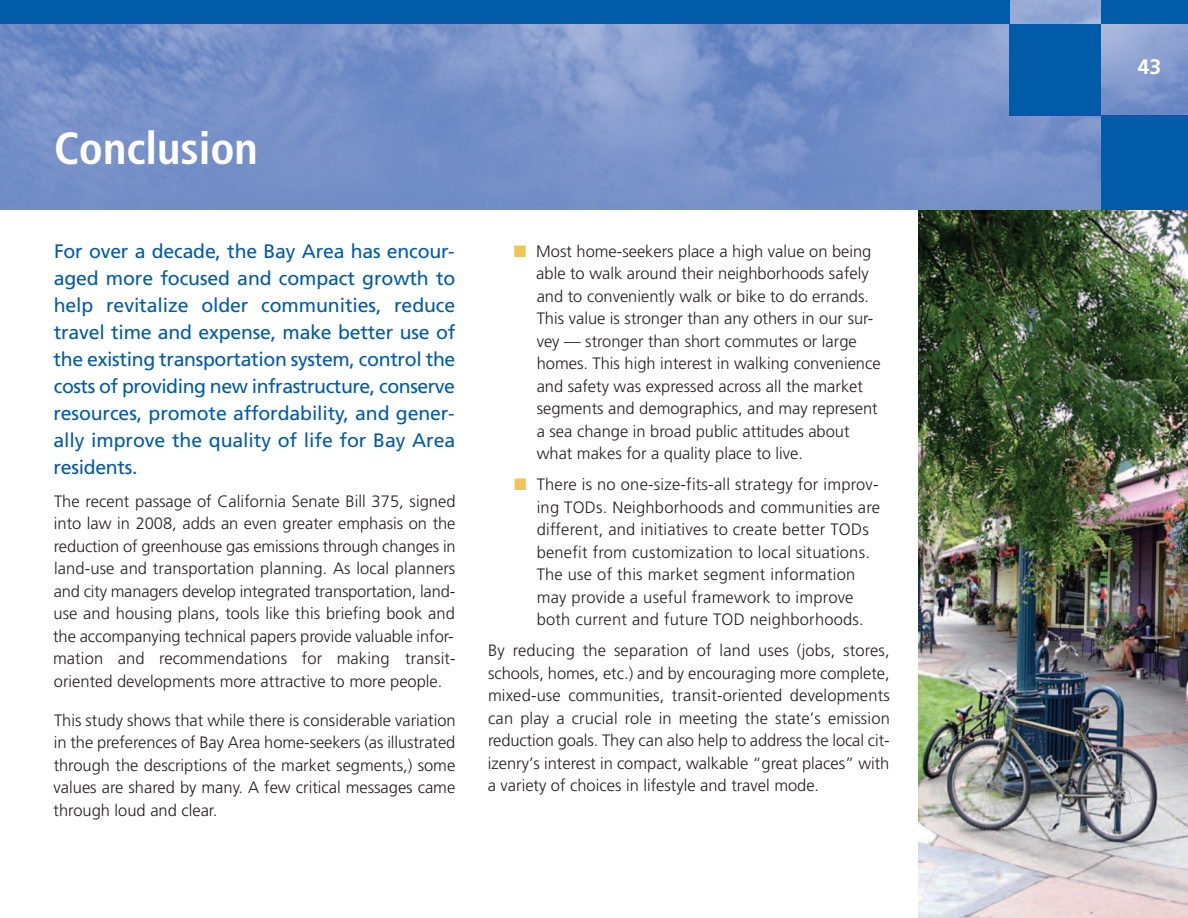
<style>
.page{position:relative;width:1188px;height:918px;background:#fff}
.page>*{position:absolute;margin:0;border:0;box-sizing:border-box;transform-origin:0 0}
.t1{font:700 condensed 45px "Frutiger";color:#fff}
.t2{font:700 21px "Frutiger";color:#fff}
.t3{font:19.5px/27px "Frutiger";letter-spacing:-.005em;color:#015ba9;text-align:justify}
.t4{font:300 16.5px/22.5px "Frutiger";color:#231f20;text-align:justify}
.s1{color:#f0c558}
</style>
<div class="page">
<img style="left:918px;top:210px;width:270px;height:708px">
<img style="left:0;top:0;width:1188px;height:210px">
<div style="left:0;top:0;width:1010px;height:24px;background:#015ba9"></div>
<div style="left:1101px;top:115px;width:87px;height:95px;background:#015ba9"></div>
<div style="left:1010px;top:24px;width:90px;height:91px;background:#015ba9"></div>
<div style="left:1101px;top:0;width:87px;height:24px;background:#015ba9"></div>
<h1 class="t1" style="left:54px;top:130px;width:205px">Conclusion</h1>
<p class="t3" style="left:53px;top:239px;width:404px">For over a decade, the Bay Area has encour&shy;aged more focused and compact growth to help revitalize older communities, reduce travel time and expense, make better use of the existing transportation system, control the costs of providing new infrastructure, conserve resources, promote affordability, and gener&shy;ally improve the quality of life for Bay Area residents.</p>
<p class="t4" style="left:53px;top:491px;width:404px">The recent passage of California Senate Bill 375, signed into law in 2008, adds an even greater emphasis on the reduction of greenhouse gas emissions through changes in land-use and transportation planning. As local planners and city managers develop integrated transportation, land&shy;use and housing plans, tools like this briefing book and the accompanying technical papers provide valuable infor&shy;mation and recommendations for making transit&shy;oriented developments more attractive to more people.</p>
<p class="t4" style="left:54px;top:710px;width:404px">This study shows that while there is considerable variation in the preferences of Bay Area home-seekers (as illustrated through the descriptions of the market segments,) some values are shared by many. A few critical messages came through loud and clear.</p>
<p class="t4" style="left:536px;top:241px;width:346px;text-align:left;text-indent:-23px"><span class="s1">■</span> Most home-seekers place a high value on being able to walk around their neighborhoods safely and to conveniently walk or bike to do errands.<br>This value is stronger than any others in our sur&shy;vey — stronger than short commutes or large homes. This high interest in walking convenience and safety was expressed across all the market segments and demographics, and may represent a sea change in broad public attitudes about what makes for a quality place to live.</p>
<p class="t4" style="left:537px;top:475px;width:345px;text-align:left;text-indent:-22px"><span class="s1">■</span> There is no one-size-fits-all strategy for improv&shy;ing TODs. Neighborhoods and communities are different, and initiatives to create better TODs benefit from customization to local situations.<br>The use of this market segment information may provide a useful framework to improve both current and future TOD neighborhoods.</p>
<p class="t4" style="left:488px;top:641px;width:404px">By reducing the separation of land uses (jobs, stores, schools, homes, etc.) and by encouraging more complete, mixed-use communities, transit-oriented developments can play a crucial role in meeting the state’s emission reduction goals. They can also help to address the local cit&shy;izenry’s interest in compact, walkable “great places” with a variety of choices in lifestyle and travel mode.</p>
<p class="t2" style="left:1138px;top:59px;width:25px">43</p>
</div>
